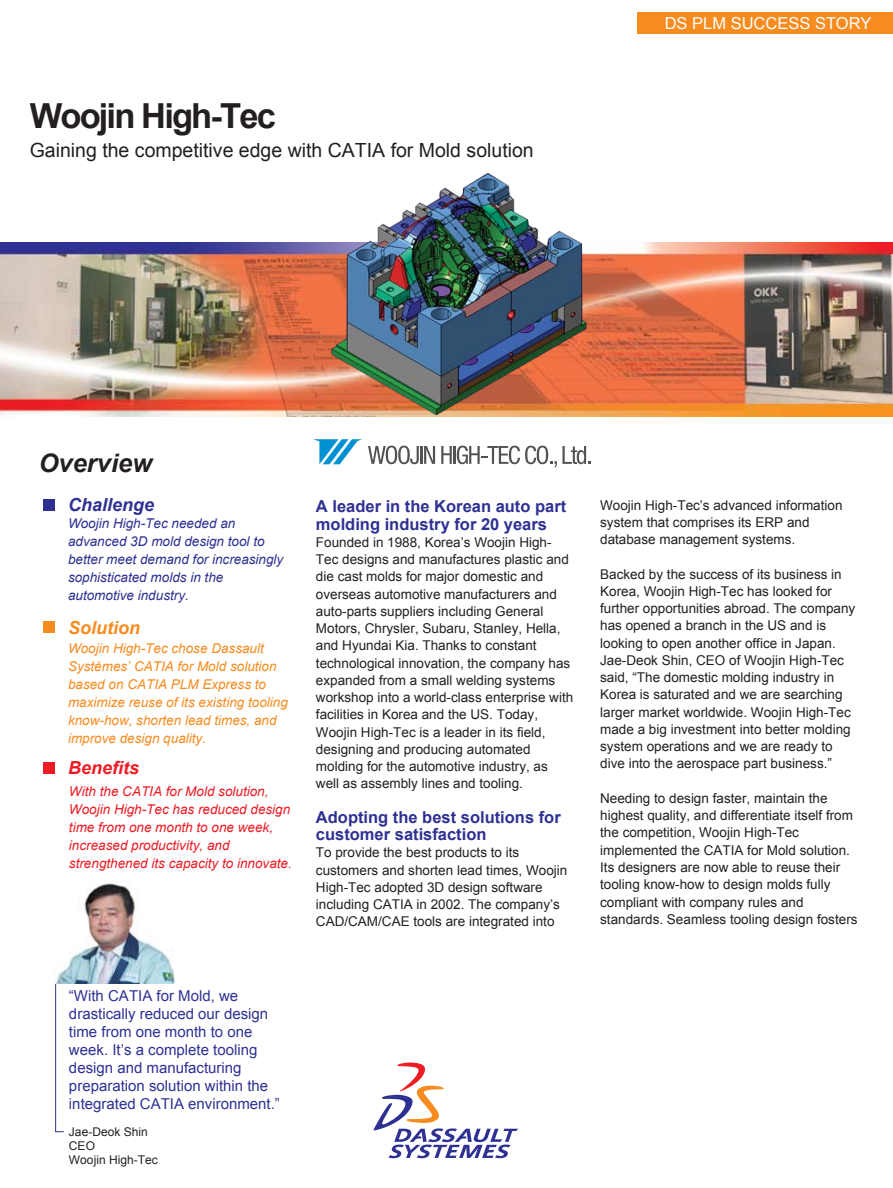
<style>
.page{position:relative;width:893px;height:1188px;background:#fff}
.page>*{position:absolute;margin:0;border:0;box-sizing:border-box;transform-origin:0 0}
.t1{font:700 34.5px "Arial";letter-spacing:-.055em;color:#231f20}
.t2{font:italic 700 25.5px "Arial";color:#231f20}
.t3{font:19.5px "Arial";color:#231f20}
.t4{font:italic 700 18px "Arial";color:#2e3192}
.t5{font:italic 700 18px "Arial";color:#f68b1f}
.t6{font:italic 700 18px "Arial";color:#ed1c24}
.t7{font:700 16.5px/17.2px "Arial";color:#2e3192}
.t8{font:16.5px "Arial";color:#fff}
.t9{font:15px/18px "Arial";color:#2e3192}
.t10{font:13.5px/17.2px "Arial";color:#231f20}
.t11{font:italic 13.5px/18px "Arial";color:#f68b1f}
.t12{font:italic 13.5px/18px "Arial";color:#ed1c24}
.t13{font:italic 13.5px/18px "Arial";color:#2e3192}
.t14{font:12px/14.4px "Arial";color:#231f20}
</style>
<div class="page">
<img style="left:0;top:242px;width:893px;height:175px">
<div style="left:638px;top:13px;width:255px;height:21px;background:#f68b1f"></div>
<div style="left:43px;top:499px;width:11px;height:11px;background:#2e3192"></div>
<div style="left:43px;top:621px;width:11px;height:12px;background:#f68b1f"></div>
<div style="left:43px;top:762px;width:11px;height:11px;background:#ed1c24"></div>
<svg style="left:373px;top:1062px;width:145px;height:96px"></svg>
<svg style="left:55px;top:984px;width:9px;height:148px"></svg>
<img style="left:53px;top:883px;width:122px;height:101px">
<img style="left:327px;top:172px;width:266px;height:245px">
<svg style="left:313px;top:439px;width:49px;height:25px"></svg>
<svg style="left:368px;top:446px;width:67px;height:18px"></svg>
<svg style="left:441px;top:446px;width:149px;height:22px"></svg>
<h1 class="t1" style="left:30px;top:93px;width:248px">Woojin High-Tec</h1>
<h3 class="t3" style="left:30px;top:138px;width:505px">Gaining the competitive edge with CATIA for Mold solution</h3>
<p class="t8" style="left:665px;top:13px;width:208px">DS PLM SUCCESS STORY</p>
<h2 class="t2" style="left:39px;top:446px;width:115px">Overview</h2>
<h3 class="t4" style="left:68px;top:493px;width:88px">Challenge</h3>
<p class="t13" style="left:68px;top:515px;width:217px">Woojin High-Tec needed an advanced 3D mold design tool to better meet demand for increasingly sophisticated molds in the automotive industry.</p>
<h3 class="t5" style="left:68px;top:616px;width:74px">Solution</h3>
<p class="t11" style="left:68px;top:639px;width:221px">Woojin High-Tec chose Dassault<br>Systèmes’ CATIA for Mold solution based on CATIA PLM Express to maximize reuse of its existing tooling know-how, shorten lead times, and improve design quality.</p>
<h3 class="t6" style="left:68px;top:756px;width:73px">Benefits</h3>
<p class="t12" style="left:69px;top:782px;width:224px">With the CATIA for Mold solution, Woojin High-Tec has reduced design time from one month to one week, increased productivity, and strengthened its capacity to innovate.</p>
<p class="t9" style="left:69px;top:987px;width:212px">“With CATIA for Mold, we drastically reduced our design time from one month to one week. It’s a complete tooling design and manufacturing preparation solution within the integrated CATIA environment.”</p>
<p class="t14" style="left:69px;top:1124px;width:90px">Jae-Deok Shin<br>CEO<br>Woojin High-Tec</p>
<p class="t7" style="left:316px;top:498px;width:252px">A leader in the Korean auto part molding industry for 20 years</p>
<p class="t10" style="left:316px;top:534px;width:259px">Founded in 1988, Korea’s Woojin High-Tec designs and manufactures plastic and die cast molds for major domestic and overseas automotive manufacturers and auto-parts suppliers including General Motors, Chrysler, Subaru, Stanley, Hella, and Hyundai Kia. Thanks to constant technological innovation, the company has expanded from a small welding systems workshop into a world-class enterprise with facilities in Korea and the US. Today, Woojin High-Tec is a leader in its field, designing and producing automated molding for the automotive industry, as well as assembly lines and tooling.</p>
<p class="t7" style="left:316px;top:809px;width:246px">Adopting the best solutions for customer satisfaction</p>
<p class="t10" style="left:316px;top:844px;width:253px">To provide the best products to its customers and shorten lead times, Woojin High-Tec adopted 3D design software including CATIA in 2002. The company’s CAD/CAM/CAE tools are integrated into</p>
<p class="t10" style="left:600px;top:496px;width:244px">Woojin High-Tec’s advanced information system that comprises its ERP and database management systems.</p>
<p class="t10" style="left:600px;top:565px;width:257px">Backed by the success of its business in Korea, Woojin High-Tec has looked for further opportunities abroad. The company has opened a branch in the US and is looking to open another office in Japan.<br>Jae-Deok Shin, CEO of Woojin High-Tec said, “The domestic molding industry in Korea is saturated and we are searching larger market worldwide. Woojin High-Tec made a big investment into better molding system operations and we are ready to dive into the aerospace part business.”</p>
<p class="t10" style="left:600px;top:790px;width:259px">Needing to design faster, maintain the highest quality, and differentiate itself from the competition, Woojin High-Tec implemented the CATIA for Mold solution.<br>Its designers are now able to reuse their tooling know-how to design molds fully compliant with company rules and standards. Seamless tooling design fosters</p>
</div>
